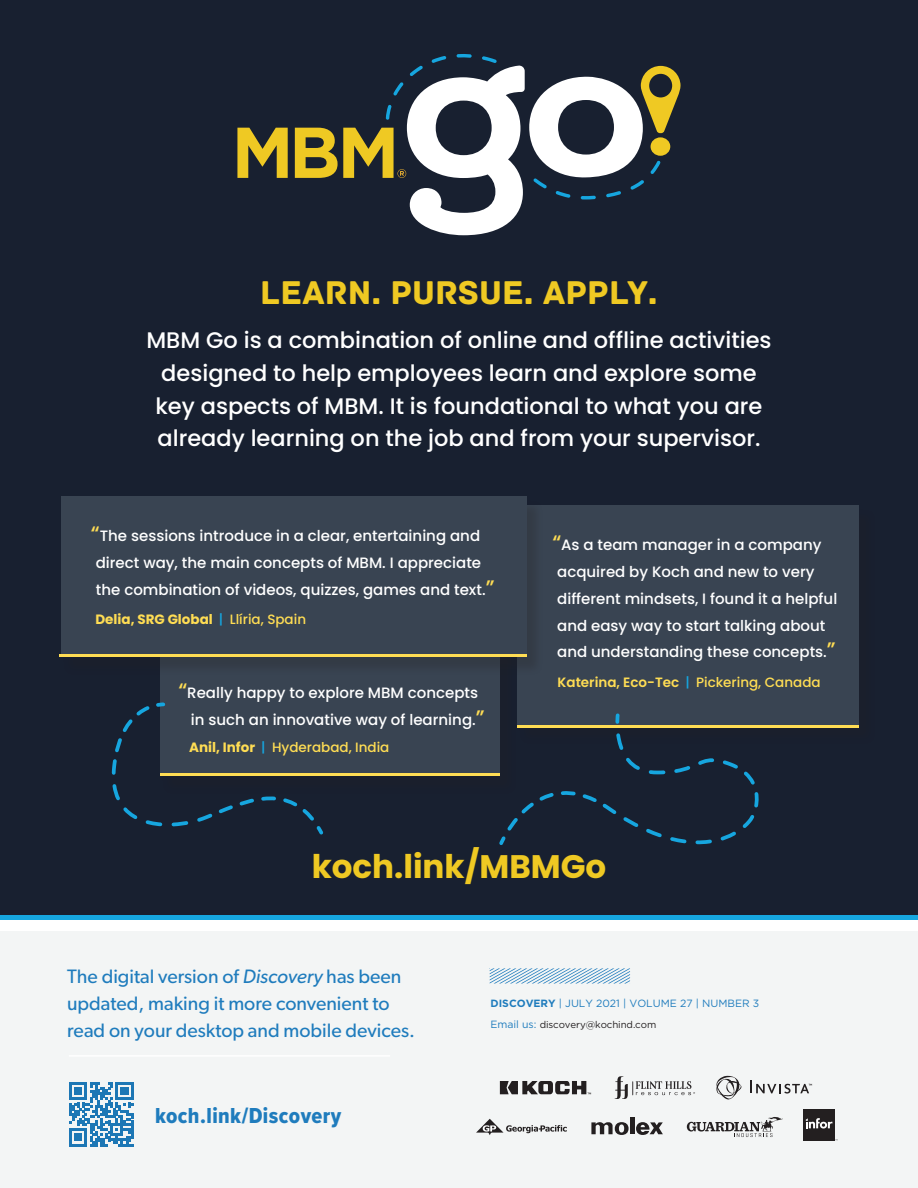
<style>
.page{position:relative;width:918px;height:1188px;background:#fff}
.page>*{position:absolute;margin:0;border:0;box-sizing:border-box;transform-origin:0 0}
.t1{font:34.65px "Archive";color:#efc923}
.t2{font:700 32.55px "Poppins";color:#efc923}
.t3{font:500 22.5px/32.7px "Poppins";color:#fff;text-align:center}
.t4{font:22.5px "Proxima Nova Cond Extrabld";letter-spacing:.02em;color:#1f7cbd}
.t5{font:19.5px/26.7px "Gibson";color:#1f7cbd}
.t6{font:500 15px/26.7px "Poppins";color:#fff}
.t7{font:600 13.5px "Poppins";color:#ffdd54}
.t8{font:700 13.5px "Poppins";color:#ffdd54}
.t9{font:500 13.5px "Poppins";color:#ffdd54}
.t10{font:10.5px "Gotham";color:#1f7cbd}
.t11{font:9.75px "Gotham";letter-spacing:-.01em;color:#231f20}
.s1{font-size:21px;color:#ffdd54}
.s2{font-weight:500;color:#16a6df}
.s3{font-weight:500}
.s4{font-weight:700}
.s5{color:#16a6df}
.s6{font-style:italic}
.s7{font-size:10.5px;color:#1f7cbd}
</style>
<div class="page">
<div style="left:0;top:0;width:918px;height:918px;background:#182030"></div>
<div style="left:0;top:932px;width:918px;height:256px;background:#f3f5f5"></div>
<svg style="left:490px;top:968px;width:141px;height:16px"></svg>
<svg style="left:500px;top:1081px;width:91px;height:13px"></svg>
<hr style="left:630px;top:1117px;width:4px;height:17px;background:#231f20">
<svg style="left:591px;top:1122px;width:38px;height:13px"></svg>
<svg style="left:636px;top:1122px;width:27px;height:13px"></svg>
<svg style="left:615px;top:1076px;width:80px;height:23px"></svg>
<svg style="left:476px;top:1119px;width:91px;height:16px"></svg>
<svg style="left:716px;top:1075px;width:25px;height:25px"></svg>
<svg style="left:750px;top:1081px;width:62px;height:13px"></svg>
<svg style="left:687px;top:1117px;width:96px;height:20px"></svg>
<div style="left:803px;top:1109px;width:32px;height:31px;background:#231f20"></div>
<svg style="left:806px;top:1118px;width:26px;height:11px"></svg>
<hr style="left:69px;top:1055px;width:321px;height:2px;background:#fff">
<svg style="left:69px;top:1082px;width:64px;height:64px"></svg>
<svg style="left:237px;top:128px;width:51px;height:50px"></svg>
<svg style="left:295px;top:54px;width:386px;height:181px"></svg>
<div style="left:517px;top:505px;width:342px;height:221px;background:#394452"></div>
<hr style="left:517px;top:726px;width:342px;height:2px;background:#ffdd54">
<div style="left:0;top:915px;width:918px;height:5px;background:#16a6df"></div>
<div style="left:160px;top:642px;width:340px;height:134px;background:#394452"></div>
<hr style="left:160px;top:774px;width:340px;height:2px;background:#ffdd54">
<div style="left:63px;top:499px;width:480px;height:177px;background:#231f20;opacity:.25"></div>
<div style="left:61px;top:496px;width:465px;height:161px;background:#394452"></div>
<hr style="left:59px;top:654px;width:468px;height:2px;background:#ffdd54">
<svg style="left:111px;top:702px;width:215px;height:133px"></svg>
<svg style="left:497px;top:713px;width:261px;height:132px"></svg>
<p class="t1" style="left:260px;top:272px;width:399px">LEARN. PURSUE. APPLY.</p>
<p class="t3" style="left:146px;top:324px;width:627px">MBM Go is a combination of online and offline activities designed to help employees learn and explore some key aspects of MBM. It is foundational to what you are already learning on the job and from your supervisor.</p>
<p class="t6" style="left:96px;top:523px;width:400px;text-indent:-5px"><span class="s1">“</span>The sessions introduce in a clear, entertaining and direct way, the main concepts of MBM. I appreciate the combination of videos, quizzes, games and text.<span class="s1">”</span></p>
<p class="t8" style="left:95px;top:612px;width:212px">Delia, SRG Global <span class="s2">|</span> <span class="s3">Llíria, Spain</span></p>
<p class="t6" style="left:191px;top:680px;width:295px;text-indent:-13px"><span class="s1">“</span>Really happy to explore MBM concepts in such an innovative way of learning.<span class="s1">”</span></p>
<p class="t9" style="left:189px;top:739px;width:202px"><span class="s4">Anil, Infor</span> <span class="s5">|</span> Hyderabad, India</p>
<p class="t6" style="left:557px;top:532px;width:282px;text-indent:-5px"><span class="s1">“</span>As a team manager in a company acquired by Koch and new to very different mindsets, I found it a helpful and easy way to start talking about and understanding these concepts.<span class="s1">”</span></p>
<p class="t7" style="left:558px;top:674px;width:265px">Katerina, Eco-Tec <span class="s2">|</span> <span class="s3">Pickering, Canada</span></p>
<p class="t2" style="left:312px;top:847px;width:296px">koch.link/MBMGo</p>
<p class="t5" style="left:67px;top:963px;width:350px">The digital version of <span class="s6">Discovery</span> has been updated, making it more convenient to read on your desktop and mobile devices.</p>
<p class="t4" style="left:155px;top:1099px;width:188px">koch.link/Discovery</p>
<p class="t10" style="left:491px;top:998px;width:270px"><span class="s4">DISCOVERY</span> | JULY 2021 | VOLUME 27 | NUMBER 3</p>
<p class="t11" style="left:490px;top:1019px;width:167px"><span class="s7">Email us:</span> discovery@kochind.com</p>
</div>
